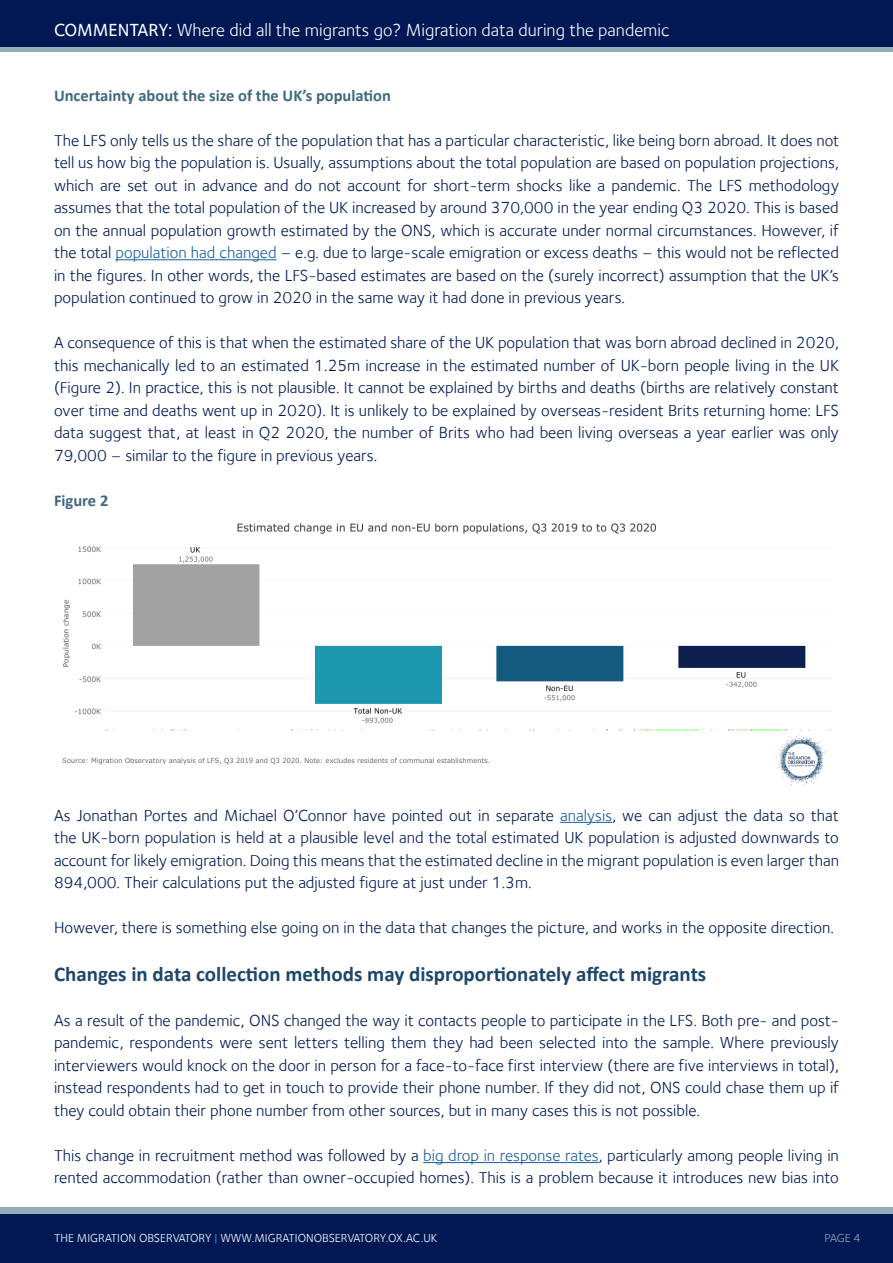
<style>
.page{position:relative;width:893px;height:1263px;background:#fff}
.page>*{position:absolute;margin:0;border:0;box-sizing:border-box;transform-origin:0 0}
.t1{font:700 21px "Calibri";color:#1c476b}
.t2{font:18px "Foundry Sterling";color:#fff}
.Body{font:16.5px/22.5px "Foundry Sterling";color:#001954;text-align:justify}
.Figure_Title{font:700 16.5px "Calibri";color:#40687e}
.t3{font:12px "Foundry Sterling";color:#fff}
.t4{font:12px "Foundry Sterling";color:#90aeb8}
.s1{font-weight:500}
.s2{color:#175d9e}
.s3{color:#5c9baf}
</style>
<div class="page">
<div style="left:0;top:1213px;width:893px;height:50px;background:#001954"></div>
<div style="left:0;top:1207px;width:893px;height:6px;background:#90aeb8"></div>
<div style="left:0;top:0;width:893px;height:48px;background:#001954"></div>
<hr style="left:0;top:48px;width:893px;height:4px;background:#90aeb8">
<hr style="left:116px;top:259px;width:161px;height:1px;background:#175d9e">
<hr style="left:560px;top:822px;width:52px;height:1px;background:#175d9e">
<hr style="left:423px;top:1162px;width:176px;height:1px;background:#175d9e">
<img style="left:62px;top:523px;width:770px;height:263px">
<p class="t2" style="left:54px;top:19px;width:617px"><span class="s1">COMMENTARY:</span> Where did all the migrants go? Migration data during the pandemic</p>
<h2 class="Figure_Title" style="left:54px;top:83px;width:338px">Uncertainty about the size of the UK’s population</h2>
<p class="Body" style="left:54px;top:129px;width:787px">The LFS only tells us the share of the population that has a particular characteristic, like being born abroad. It does not tell us how big the population is. Usually, assumptions about the total population are based on population projections, which are set out in advance and do not account for short-term shocks like a pandemic. The LFS methodology assumes that the total population of the UK increased by around 370,000 in the year ending Q3 2020. This is based on the annual population growth estimated by the ONS, which is accurate under normal circumstances. However, if the total <span class="s2">population had changed</span> – e.g. due to large-scale emigration or excess deaths – this would not be reflected in the figures. In other words, the LFS-based estimates are based on the (surely incorrect) assumption that the UK’s population continued to grow in 2020 in the same way it had done in previous years.</p>
<p class="Body" style="left:54px;top:331px;width:787px">A consequence of this is that when the estimated share of the UK population that was born abroad declined in 2020, this mechanically led to an estimated 1.25m increase in the estimated number of UK-born people living in the UK (Figure 2). In practice, this is not plausible. It cannot be explained by births and deaths (births are relatively constant over time and deaths went up in 2020). It is unlikely to be explained by overseas-resident Brits returning home: LFS data suggest that, at least in Q2 2020, the number of Brits who had been living overseas a year earlier was only 79,000 – similar to the figure in previous years.</p>
<p class="Figure_Title" style="left:54px;top:488px;width:56px">Figure 2</p>
<p class="Body" style="left:54px;top:804px;width:786px">As Jonathan Portes and Michael O’Connor have pointed out in separate <span class="s2">analysis</span>, we can adjust the data so that the UK-born population is held at a plausible level and the total estimated UK population is adjusted downwards to account for likely emigration. Doing this means that the estimated decline in the migrant population is even larger than 894,000. Their calculations put the adjusted figure at just under 1.3m.</p>
<p class="Body" style="left:54px;top:916px;width:781px">However, there is something else going on in the data that changes the picture, and works in the opposite direction.</p>
<h1 class="t1" style="left:54px;top:959px;width:654px">Changes in data collection methods may disproportionately affect migrants</h1>
<p class="Body" style="left:54px;top:1009px;width:787px">As a result of the pandemic, ONS changed the way it contacts people to participate in the LFS. Both pre- and post&shy;pandemic, respondents were sent letters telling them they had been selected into the sample. Where previously interviewers would knock on the door in person for a face-to-face first interview (there are five interviews in total), instead respondents had to get in touch to provide their phone number. If they did not, ONS could chase them up if they could obtain their phone number from other sources, but in many cases this is not possible.</p>
<p class="Body" style="left:54px;top:1144px;width:786px">This change in recruitment method was followed by a <span class="s2">big drop in response rates</span>, particularly among people living in rented accommodation (rather than owner-occupied homes). This is a problem because it introduces new bias into</p>
<p class="t3" style="left:54px;top:1231px;width:385px">THE MIGRATION OBSERVATORY <span class="s3">|</span> WWW.MIGRATIONOBSERVATORY.OX.AC.UK</p>
<p class="t4" style="left:824px;top:1231px;width:38px">PAGE 4</p>
</div>
